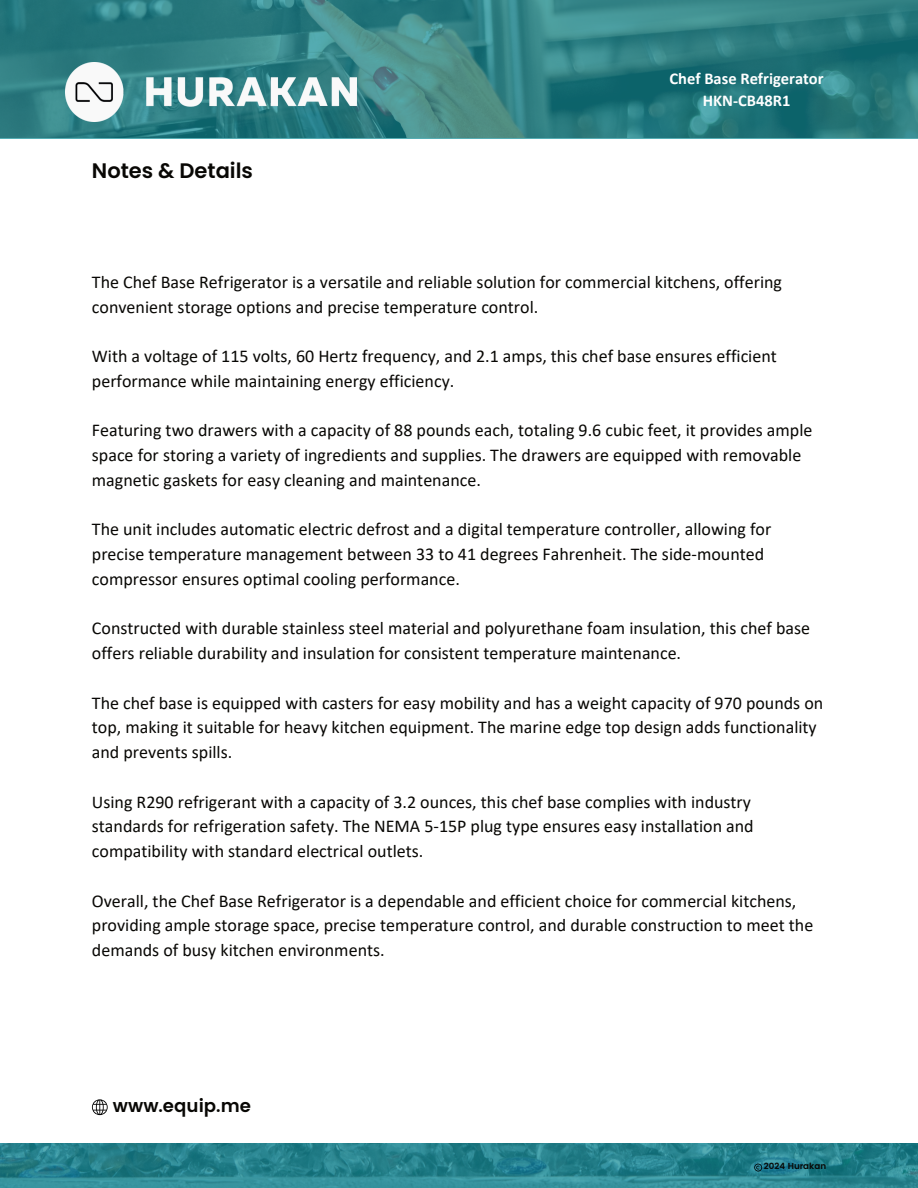
<style>
.page{position:relative;width:918px;height:1188px;background:#fff}
.page>*{position:absolute;margin:0;border:0;box-sizing:border-box;transform-origin:0 0}
.t1{font:600 21px "Poppins";color:#080704}
.t2{font:18px/24.8px "Calibri";color:#080704}
.t3{font:600 18px "Poppins";color:#080704}
.t4{font:700 16.5px/22.5px "Calibri";color:#fff;text-align:center}
.t5{font:600 8.7px "Poppins";color:#080704}
</style>
<div class="page">
<svg style="left:92px;top:1099px;width:16px;height:16px"></svg>
<svg style="left:0;top:1143px;width:918px;height:45px;background:#28848f"></svg>
<svg style="left:754px;top:1164px;width:8px;height:8px"></svg>
<svg style="left:0;top:0;width:918px;height:138px;background:#2f7f82"></svg>
<img style="left:65px;top:63px;width:292px;height:58px">
<p class="t1" style="left:92px;top:159px;width:163px">Notes &amp; Details</p>
<p class="t4" style="left:670px;top:67px;width:156px">Chef Base Refrigerator<br>HKN-CB48R1</p>
<p class="t2" style="left:92px;top:269px;width:692px">The Chef Base Refrigerator is a versatile and reliable solution for commercial kitchens, offering convenient storage options and precise temperature control.</p>
<p class="t2" style="left:92px;top:343px;width:686px">With a voltage of 115 volts, 60 Hertz frequency, and 2.1 amps, this chef base ensures efficient performance while maintaining energy efficiency.</p>
<p class="t2" style="left:92px;top:418px;width:722px">Featuring two drawers with a capacity of 88 pounds each, totaling 9.6 cubic feet, it provides ample space for storing a variety of ingredients and supplies. The drawers are equipped with removable magnetic gaskets for easy cleaning and maintenance.</p>
<p class="t2" style="left:92px;top:517px;width:681px">The unit includes automatic electric defrost and a digital temperature controller, allowing for precise temperature management between 33 to 41 degrees Fahrenheit. The side-mounted compressor ensures optimal cooling performance.</p>
<p class="t2" style="left:92px;top:616px;width:720px">Constructed with durable stainless steel material and polyurethane foam insulation, this chef base offers reliable durability and insulation for consistent temperature maintenance.</p>
<p class="t2" style="left:92px;top:690px;width:733px">The chef base is equipped with casters for easy mobility and has a weight capacity of 970 pounds on top, making it suitable for heavy kitchen equipment. The marine edge top design adds functionality and prevents spills.</p>
<p class="t2" style="left:92px;top:789px;width:663px">Using R290 refrigerant with a capacity of 3.2 ounces, this chef base complies with industry standards for refrigeration safety. The NEMA 5-15P plug type ensures easy installation and compatibility with standard electrical outlets.</p>
<p class="t2" style="left:92px;top:888px;width:723px">Overall, the Chef Base Refrigerator is a dependable and efficient choice for commercial kitchens, providing ample storage space, precise temperature control, and durable construction to meet the demands of busy kitchen environments.</p>
<p class="t3" style="left:113px;top:1092px;width:140px">www.equip.me</p>
<p class="t5" style="left:764px;top:1159px;width:64px">2024 Hurakan</p>
</div>
